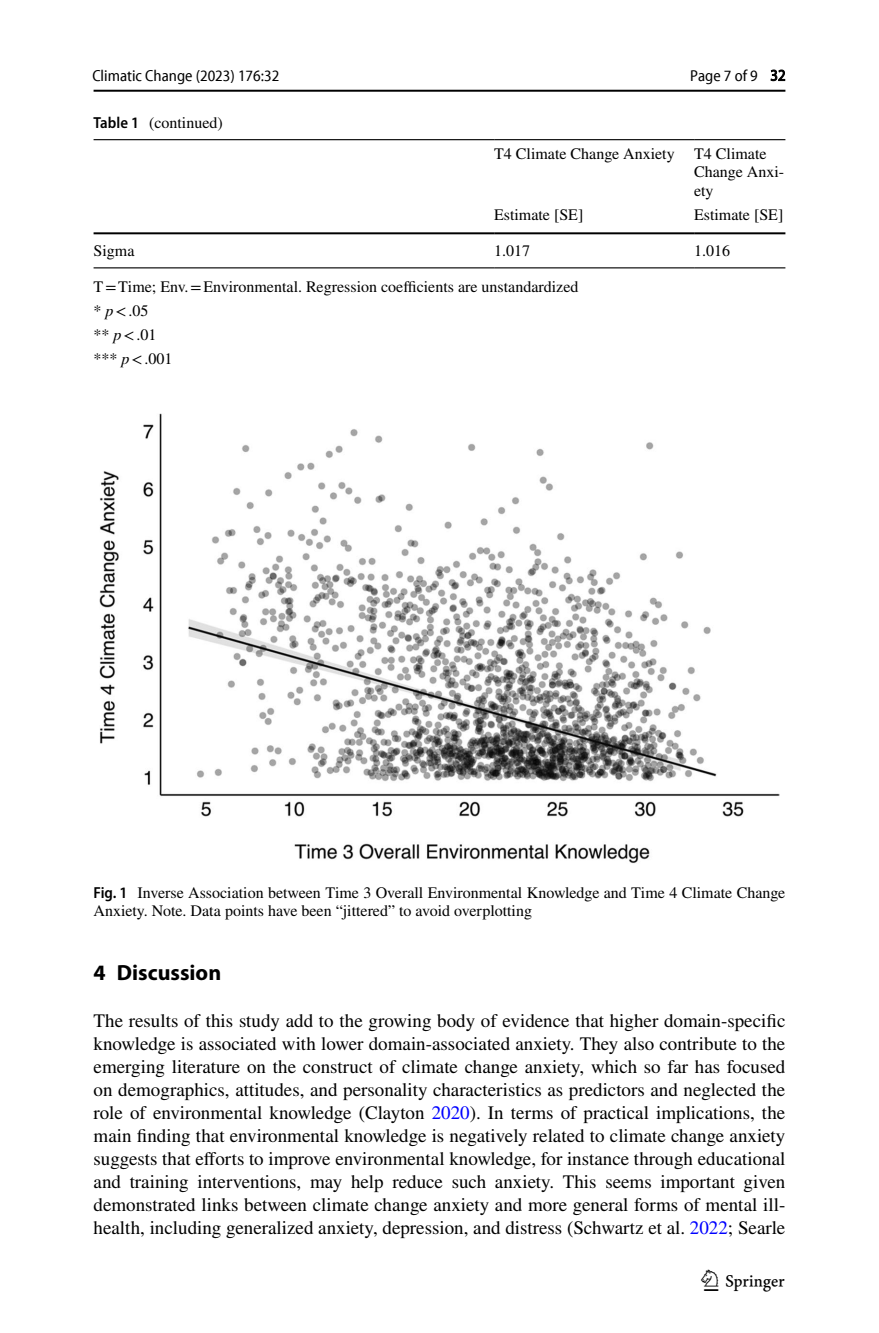
<style>
.page{position:relative;width:879px;height:1333px;background:#fff}
.page>*{position:absolute;margin:0;border:0;box-sizing:border-box;transform-origin:0 0}
.t1{font:30px "Springnew Regular 5";color:#000}
.t2{font:700 22px "Myriad Pro";color:#000}
.t3{font:19px/23px "STIX";color:#000;text-align:justify}
.t4{font:16px/24.2px "STIX";color:#000}
.t5{font:semi-condensed 16px "Myriad Pro Unic";color:#000}
.s1{font-family:"Myriad Pro";font-weight:600;font-stretch:semi-condensed}
.s2{font-style:italic}
.s3{color:#00f}
</style>
<div class="page">
<hr style="left:94px;top:90px;width:691px;height:2px;background:#000">
<hr style="left:94px;top:139px;width:400px;height:1px;background:#000">
<hr style="left:494px;top:139px;width:200px;height:1px;background:#000">
<hr style="left:694px;top:139px;width:91px;height:1px;background:#000">
<hr style="left:94px;top:232px;width:400px;height:2px;background:#000">
<hr style="left:494px;top:232px;width:200px;height:2px;background:#000">
<hr style="left:694px;top:232px;width:91px;height:2px;background:#000">
<hr style="left:94px;top:267px;width:400px;height:1px;background:#000">
<hr style="left:494px;top:267px;width:200px;height:1px;background:#000">
<hr style="left:694px;top:267px;width:91px;height:1px;background:#000">
<img style="left:99px;top:413px;width:681px;height:450px">
<p class="t5" style="left:92px;top:69px;width:188px">Climatic Change (2023) 176:32</p>
<p class="t5" style="left:690px;top:69px;width:97px">Page 7 of 9 32</p>
<p class="t4" style="left:94px;top:111px;width:131px"><span class="s1">Table 1</span> (continued)</p>
<p class="t4" style="left:694px;top:145px;width:91px;line-height:18.4px;text-indent:-200px">T4 Climate Change Anxiety T4 Climate<br>Change Anxi&shy;ety</p>
<p class="t4" style="left:494px;top:204px;width:91px">Estimate [SE]</p>
<p class="t4" style="left:694px;top:204px;width:91px">Estimate [SE]</p>
<p class="t4" style="left:94px;top:240px;width:42px">Sigma</p>
<p class="t4" style="left:494px;top:240px;width:37px">1.017</p>
<p class="t4" style="left:694px;top:240px;width:37px">1.016</p>
<p class="t4" style="left:94px;top:275px;width:486px">T=Time; Env.=Environmental. Regression coefficients are unstandardized * <span class="s2">p</span>&lt;.05<br>** <span class="s2">p</span>&lt;.01<br>*** <span class="s2">p</span>&lt;.001</p>
<p class="t4" style="left:94px;top:884px;width:693px;line-height:18.4px"><span class="s1">Fig. 1</span> Inverse Association between Time 3 Overall Environmental Knowledge and Time 4 Climate Change<br>Anxiety. Note. Data points have been “jittered” to avoid overplotting</p>
<p class="t2" style="left:94px;top:958px;width:129px">4 Discussion</p>
<p class="t3" style="left:94px;top:1010px;width:693px">The results of this study add to the growing body of evidence that higher domain-specific knowledge is associated with lower domain-associated anxiety. They also contribute to the emerging literature on the construct of climate change anxiety, which so far has focused on demographics, attitudes, and personality characteristics as predictors and neglected the role of environmental knowledge (Clayton <span class="s3">2020</span>). In terms of practical implications, the main finding that environmental knowledge is negatively related to climate change anxiety suggests that efforts to improve environmental knowledge, for instance through educational and training interventions, may help reduce such anxiety. This seems important given demonstrated links between climate change anxiety and more general forms of mental ill&shy;health, including generalized anxiety, depression, and distress (Schwartz et al. <span class="s3">2022</span>; Searle</p>
<h1 class="t1" style="left:704px;top:1269px;width:83px">1 3</h1>
</div>
